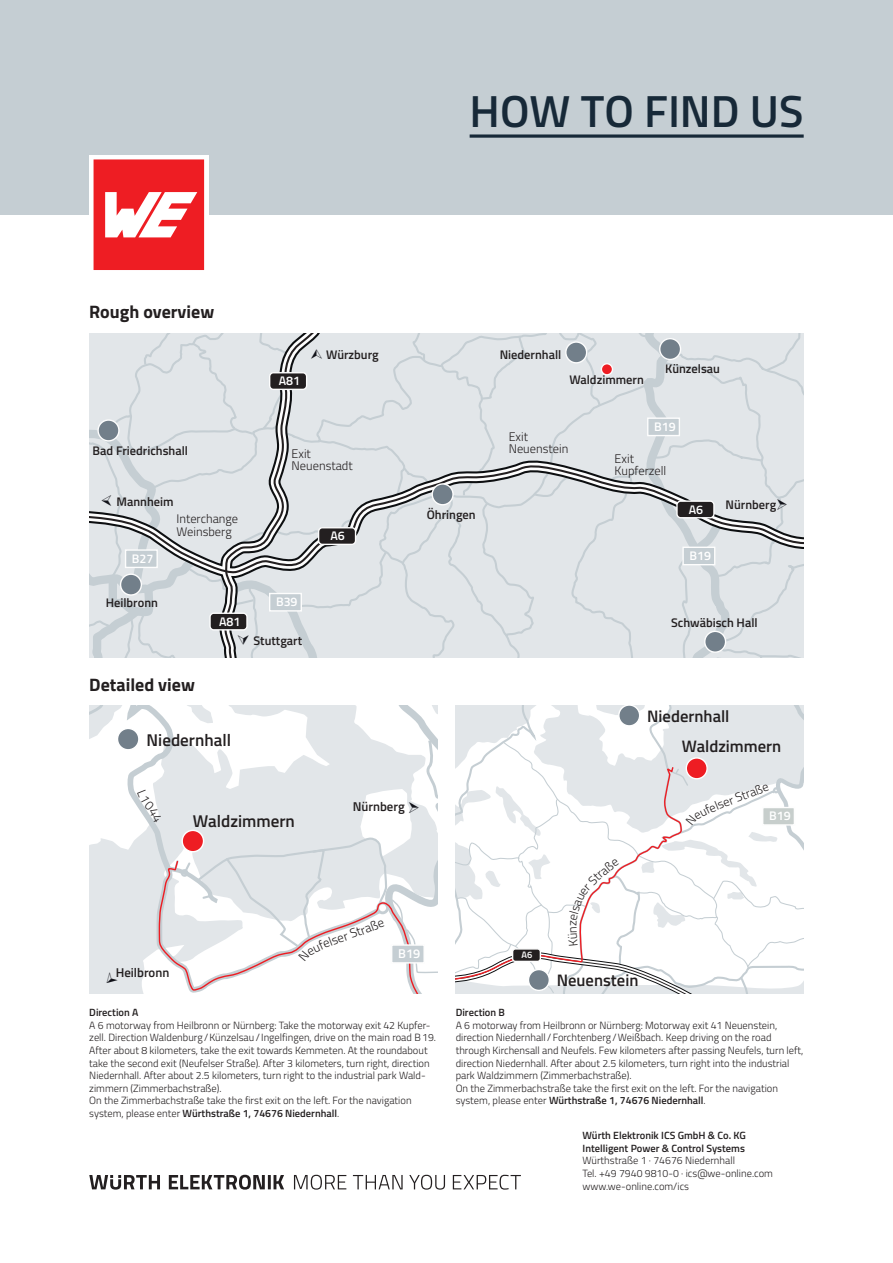
<style>
.page{position:relative;width:893px;height:1263px;background:#fff}
.page>*{position:absolute;margin:0;border:0;box-sizing:border-box;transform-origin:0 0}
.t1{font:600 45px "Titillium";color:#172938}
.t2{font:700 18px "Titillium";color:#231f20}
.t3{font:600 17.1px "Titillium";color:#231f20}
.t4{font:600 16.65px "Titillium";color:#231f20}
.t5{font:600 12.75px "Titillium";color:#231f20}
.t6{font:300 12.75px "Titillium";color:#231f20}
.t7{font:600 12.75px "Titillium";color:#fff}
.t8{font:600 12.45px "Titillium";color:#231f20}
.t9{font:300 12.45px/12.1px "Titillium";color:#231f20}
.t10{font:600 12.45px "Titillium";color:#fff}
.t11{font:300 10.5px/12.6px "Titillium";color:#231f20}
.t12{font:600 10.5px/12.6px "Titillium";color:#231f20}
.t13{font:600 9.3px "Titillium";color:#fff}
.s1{font-weight:600}
</style>
<div class="page">
<div style="left:0;top:0;width:893px;height:215px;background:#c5ced3"></div>
<svg style="left:470px;top:134px;width:334px;height:4px"></svg>
<svg style="left:89px;top:155px;width:119px;height:115px"></svg>
<svg style="left:94px;top:159px;width:110px;height:111px;background:#f14f54"></svg>
<svg style="left:89px;top:1175px;width:432px;height:14px"></svg>
<svg style="left:89px;top:334px;width:715px;height:323px;background:#d8dcdf"></svg>
<svg style="left:89px;top:706px;width:349px;height:287px"></svg>
<svg style="left:456px;top:706px;width:348px;height:287px"></svg>
<h1 class="t1" style="left:470px;top:77px;width:335px">HOW TO FIND US</h1>
<h2 class="t2" style="left:89px;top:297px;width:126px">Rough overview</h2>
<p class="t8" style="left:93px;top:441px;width:97px">Bad Friedrichshall</p>
<p class="t8" style="left:117px;top:492px;width:59px">Mannheim</p>
<p class="t10" style="left:132px;top:549px;width:23px">B27</p>
<p class="t8" style="left:106px;top:593px;width:54px">Heilbronn</p>
<p class="t9" style="left:177px;top:512px;width:63px">Interchange<br>Weinsberg</p>
<p class="t10" style="left:279px;top:371px;width:23px">A81</p>
<p class="t8" style="left:326px;top:345px;width:54px">Würzburg</p>
<p class="t9" style="left:292px;top:447px;width:63px">Exit<br>Neuenstadt</p>
<p class="t10" style="left:276px;top:592px;width:23px">B39</p>
<p class="t10" style="left:330px;top:526px;width:16px">A6</p>
<p class="t8" style="left:427px;top:505px;width:50px">Öhringen</p>
<p class="t8" style="left:500px;top:345px;width:63px">Niedernhall</p>
<p class="t8" style="left:569px;top:370px;width:76px">Waldzimmern</p>
<p class="t8" style="left:665px;top:359px;width:56px">Künzelsau</p>
<p class="t9" style="left:509px;top:429px;width:61px">Exit<br>Neuenstein</p>
<p class="t10" style="left:654px;top:417px;width:23px">B19</p>
<p class="t9" style="left:615px;top:452px;width:53px">Exit<br>Kupferzell</p>
<p class="t10" style="left:689px;top:500px;width:16px">A6</p>
<p class="t10" style="left:689px;top:546px;width:23px">B19</p>
<p class="t8" style="left:726px;top:495px;width:52px">Nürnberg</p>
<p class="t10" style="left:219px;top:612px;width:23px">A81</p>
<p class="t8" style="left:671px;top:614px;width:88px">Schwäbisch Hall</p>
<h2 class="t2" style="left:89px;top:671px;width:107px">Detailed view</h2>
<h3 class="t3" style="left:147px;top:727px;width:86px">Niedernhall</h3>
<p class="t8" style="left:254px;top:631px;width:50px">Stuttgart</p>
<h3 class="t3" style="left:193px;top:808px;width:104px">Waldzimmern</h3>
<p class="t5" style="left:353px;top:797px;width:53px">Nürnberg</p>
<h3 class="t4" style="left:647px;top:704px;width:84px">Niedernhall</h3>
<h3 class="t4" style="left:682px;top:733px;width:101px">Waldzimmern</h3>
<p class="t9" style="left:721px;top:797px;width:49px;rotate:-21deg">er Straße</p>
<p class="t10" style="left:769px;top:806px;width:23px">B19</p>
<p class="t5" style="left:116px;top:962px;width:55px">Heilbronn</p>
<p class="t6" style="left:347px;top:925px;width:31px;rotate:-20deg">Straß</p>
<p class="t7" style="left:398px;top:944px;width:24px">B19</p>
<p class="t12" style="left:89px;top:1006px;width:51px">Direction A</p>
<p class="t11" style="left:89px;top:1018px;width:348px">A 6 motorway from Heilbronn or Nürnberg: Take the motorway exit 42 Kupfer&shy;zell. Direction Waldenburg/Künzelsau/Ingelfingen, drive on the main road B19.<br>After about 8 kilometers, take the exit towards Kemmeten. At the roundabout take the second exit (Neufelser Straße). After 3 kilometers, turn right, direction Niedernhall. After about 2.5 kilometers, turn right to the industrial park Wald&shy;zimmern (Zimmerbachstraße).<br>On the Zimmerbachstraße take the first exit on the left. For the navigation system, please enter <span class="s1">Würthstraße 1, 74676 Niedernhall</span>.</p>
<p class="t13" style="left:521px;top:948px;width:12px">A6</p>
<h3 class="t4" style="left:557px;top:968px;width:83px">Neuenstein</h3>
<p class="t12" style="left:456px;top:1006px;width:51px">Direction B</p>
<p class="t11" style="left:456px;top:1018px;width:349px">A 6 motorway from Heilbronn or Nürnberg: Motorway exit 41 Neuenstein, direction Niedernhall/Forchtenberg/Weißbach. Keep driving on the road through Kirchensall and Neufels. Few kilometers after passing Neufels, turn left, direction Niedernhall. After about 2.5 kilometers, turn right into the industrial park Waldzimmern (Zimmerbachstraße).<br>On the Zimmerbachstraße take the first exit on the left. For the navigation system, please enter <span class="s1">Würthstraße 1, 74676 Niedernhall</span>.</p>
<p class="t12" style="left:582px;top:1129px;width:165px">Würth Elektronik ICS GmbH &amp; Co. KG<br>Intelligent Power &amp; Control Systems</p>
<p class="t11" style="left:582px;top:1154px;width:192px">Würthstraße 1 · 74676 Niedernhall<br>Tel. +49 7940 9810-0 · ics@we-online.com www.we-online.com/ics</p>
</div>
